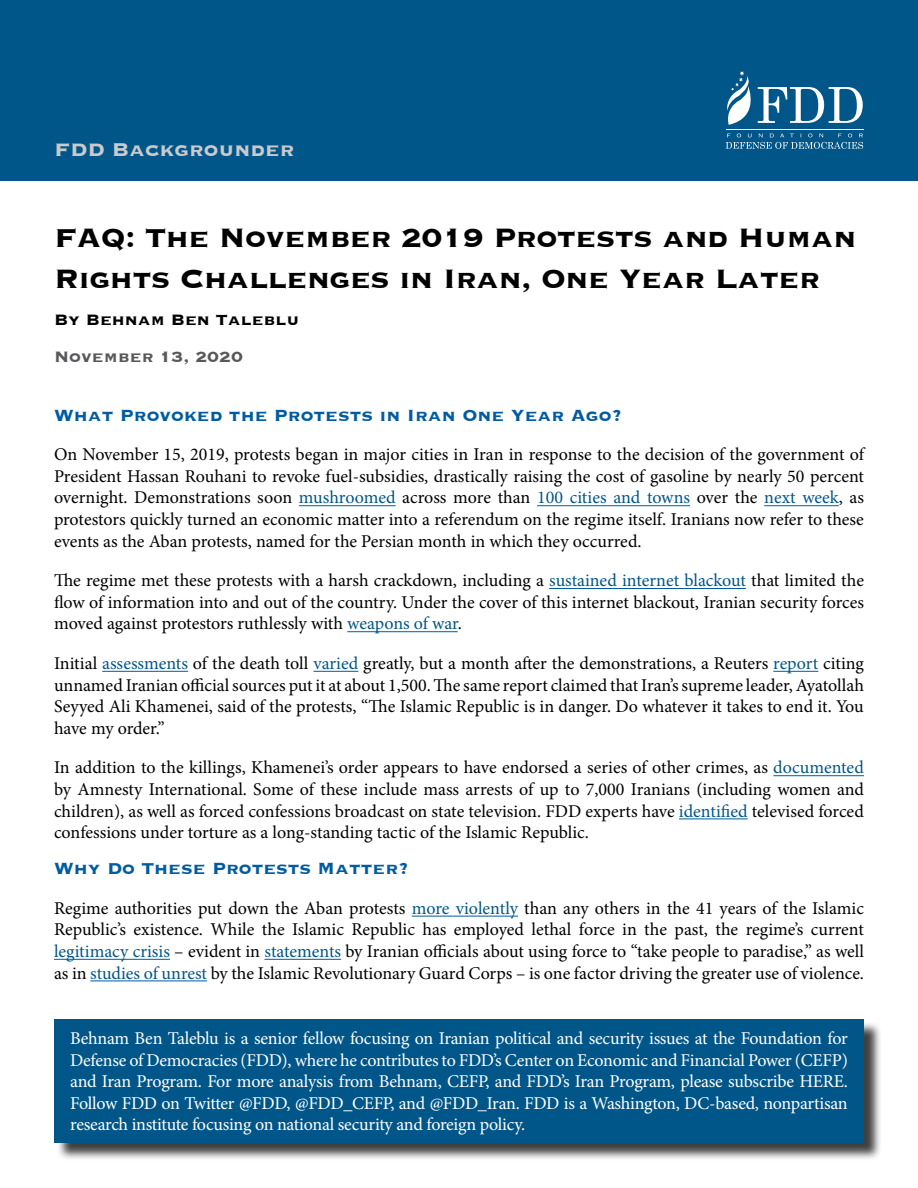
<style>
.page{position:relative;width:918px;height:1188px;background:#fff}
.page>*{position:absolute;margin:0;border:0;box-sizing:border-box;transform-origin:0 0}
.t1{font:700 34.5px/41.4px "Copperplate";letter-spacing:-.015em;color:#000}
.t2{font:700 24px "Copperplate";color:#c9cacc}
.t3{font:700 21px "Copperplate";color:#005ba0}
.t4{font:700 19.5px "Copperplate";color:#000}
.t5{font:700 19.5px "Copperplate";color:#58595b}
.t6{font:18px/21.6px "Minion Pro";letter-spacing:-.005em;color:#000;text-align:justify}
.t7{font:18px/21.6px "Minion Pro";letter-spacing:-.015em;color:#fff;text-align:justify}
.s1{color:#005689}
</style>
<div class="page">
<div style="left:0;top:0;width:918px;height:180px;background:#005689"></div>
<svg style="left:726px;top:133px;width:137px;height:16px"></svg>
<svg style="left:727px;top:71px;width:136px;height:54px"></svg>
<hr style="left:726px;top:129px;width:138px;height:1px;background:#fff">
<div style="left:56px;top:1021px;width:827px;height:140px;background:#000;opacity:.75"></div>
<div style="left:54px;top:1019px;width:810px;height:124px;background:#005689"></div>
<hr style="left:299px;top:505px;width:97px;height:1px;background:#005ba0">
<hr style="left:537px;top:505px;width:153px;height:1px;background:#005ba0">
<hr style="left:764px;top:505px;width:75px;height:1px;background:#005ba0">
<hr style="left:549px;top:588px;width:197px;height:1px;background:#005ba0">
<hr style="left:347px;top:631px;width:111px;height:1px;background:#005ba0">
<hr style="left:102px;top:671px;width:86px;height:1px;background:#005ba0">
<hr style="left:313px;top:671px;width:45px;height:1px;background:#005ba0">
<hr style="left:773px;top:671px;width:45px;height:1px;background:#005ba0">
<hr style="left:773px;top:775px;width:91px;height:1px;background:#005ba0">
<hr style="left:679px;top:819px;width:69px;height:1px;background:#005ba0">
<hr style="left:412px;top:916px;width:106px;height:1px;background:#005ba0">
<hr style="left:54px;top:959px;width:116px;height:1px;background:#005ba0">
<hr style="left:264px;top:959px;width:77px;height:1px;background:#005ba0">
<hr style="left:90px;top:981px;width:117px;height:1px;background:#005ba0">
<h2 class="t2" style="left:54px;top:134px;width:242px">FDD Backgrounder</h2>
<h1 class="t1" style="left:54px;top:215px;width:804px">FAQ: The November 2019 Protests and Human<br>Rights Challenges in Iran, One Year Later</h1>
<p class="t4" style="left:54px;top:307px;width:247px">By Behnam Ben Taleblu</p>
<p class="t5" style="left:54px;top:344px;width:190px">November 13, 2020</p>
<p class="t3" style="left:54px;top:401px;width:570px">What Provoked the Protests in Iran One Year Ago?</p>
<p class="t6" style="left:54px;top:444px;width:812px">On November 15, 2019, protests began in major cities in Iran in response to the decision of the government of President Hassan Rouhani to revoke fuel-subsidies, drastically raising the cost of gasoline by nearly 50 percent overnight. Demonstrations soon <span class="s1">mushroomed</span> across more than <span class="s1">100 cities and towns</span> over the <span class="s1">next week</span>, as protestors quickly turned an economic matter into a referendum on the regime itself. Iranians now refer to these events as the Aban protests, named for the Persian month in which they occurred.</p>
<p class="t6" style="left:54px;top:570px;width:812px">The regime met these protests with a harsh crackdown, including a <span class="s1">sustained internet blackout</span> that limited the flow of information into and out of the country. Under the cover of this internet blackout, Iranian security forces moved against protestors ruthlessly with <span class="s1">weapons of war</span>.</p>
<p class="t6" style="left:54px;top:653px;width:812px">Initial <span class="s1">assessments</span> of the death toll <span class="s1">varied</span> greatly, but a month after the demonstrations, a Reuters <span class="s1">report</span> citing unnamed Iranian official sources put it at about 1,500. The same report claimed that Iran’s supreme leader, Ayatollah Seyyed Ali Khamenei, said of the protests, “The Islamic Republic is in danger. Do whatever it takes to end it. You have my order.”</p>
<p class="t6" style="left:54px;top:757px;width:812px">In addition to the killings, Khamenei’s order appears to have endorsed a series of other crimes, as <span class="s1">documented </span>by Amnesty International. Some of these include mass arrests of up to 7,000 Iranians (including women and children), as well as forced confessions broadcast on state television. FDD experts have <span class="s1">identified</span> televised forced confessions under torture as a long-standing tactic of the Islamic Republic.</p>
<p class="t3" style="left:54px;top:855px;width:356px">Why Do These Protests Matter?</p>
<p class="t6" style="left:54px;top:897px;width:812px">Regime authorities put down the Aban protests <span class="s1">more violently</span> than any others in the 41 years of the Islamic Republic’s existence. While the Islamic Republic has employed lethal force in the past, the regime’s current <span class="s1">legitimacy crisis</span> – evident in <span class="s1">statements</span> by Iranian officials about using force to “take people to paradise,” as well as in <span class="s1">studies of unrest</span> by the Islamic Revolutionary Guard Corps – is one factor driving the greater use of violence.</p>
<p class="t7" style="left:70px;top:1028px;width:779px">Behnam Ben Taleblu is a senior fellow focusing on Iranian political and security issues at the Foundation for Defense of Democracies (FDD), where he contributes to FDD’s Center on Economic and Financial Power (CEFP) and Iran Program. For more analysis from Behnam, CEFP, and FDD’s Iran Program, please subscribe HERE.<br>Follow FDD on Twitter @FDD, @FDD_CEFP, and @FDD_Iran. FDD is a Washington, DC-based, nonpartisan research institute focusing on national security and foreign policy.</p>
</div>
